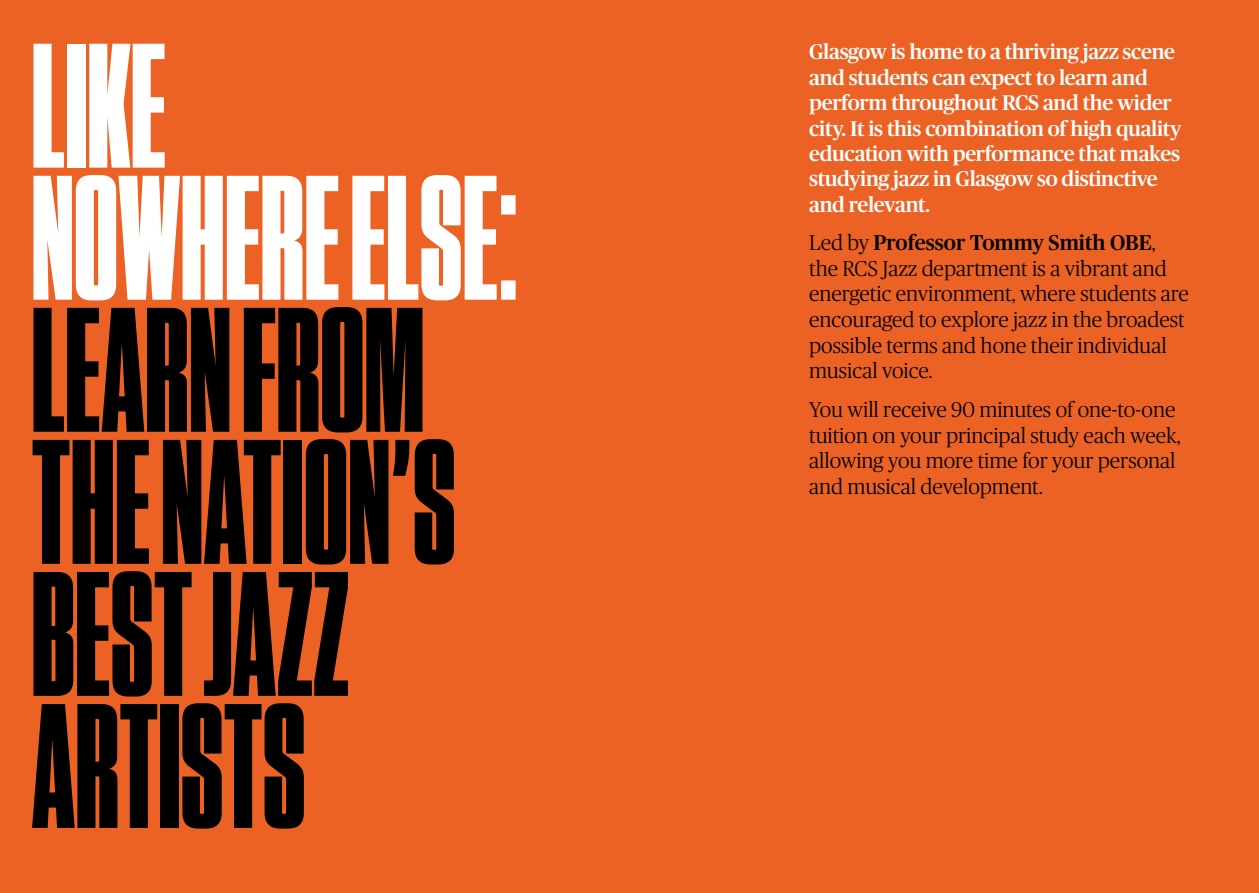
<style>
.page{position:relative;width:1259px;height:893px;background:#ec6225}
.page>*{position:absolute;margin:0;border:0;box-sizing:border-box;transform-origin:0 0}
.t1{font:900 177px/132px "Tungsten Compressed";letter-spacing:.005em;color:#000}
.t2{font:900 177px/132px "Tungsten Compressed";letter-spacing:.005em;color:#fff}
.t3{font:300 21.45px/25.7px "Publico";color:#000}
.t4{font:500 21.15px/25.3px "Publico";letter-spacing:-.015em;color:#fff}
.s1{font-weight:500}
</style>
<div class="page">
<h1 class="t2" style="left:32px;top:46px;width:488px">LIKE<br>NOWHERE ELSE:</h1>
<h1 class="t1" style="left:32px;top:310px;width:425px">LEARN FROM<br>THE NATION’S<br>BEST JAZZ<br>ARTISTS</h1>
<p class="t4" style="left:809px;top:39px;width:374px">Glasgow is home to a thriving jazz scene and students can expect to learn and perform throughout RCS and the wider city. It is this combination of high quality education with performance that makes studying jazz in Glasgow so distinctive and relevant.</p>
<p class="t3" style="left:809px;top:230px;width:381px">Led by <span class="s1">Professor Tommy Smith OBE</span>, the RCS Jazz department is a vibrant and energetic environment, where students are encouraged to explore jazz in the broadest possible terms and hone their individual musical voice.</p>
<p class="t3" style="left:809px;top:397px;width:373px">You will receive 90 minutes of one-to-one tuition on your principal study each week, allowing you more time for your personal and musical development.</p>
</div>
